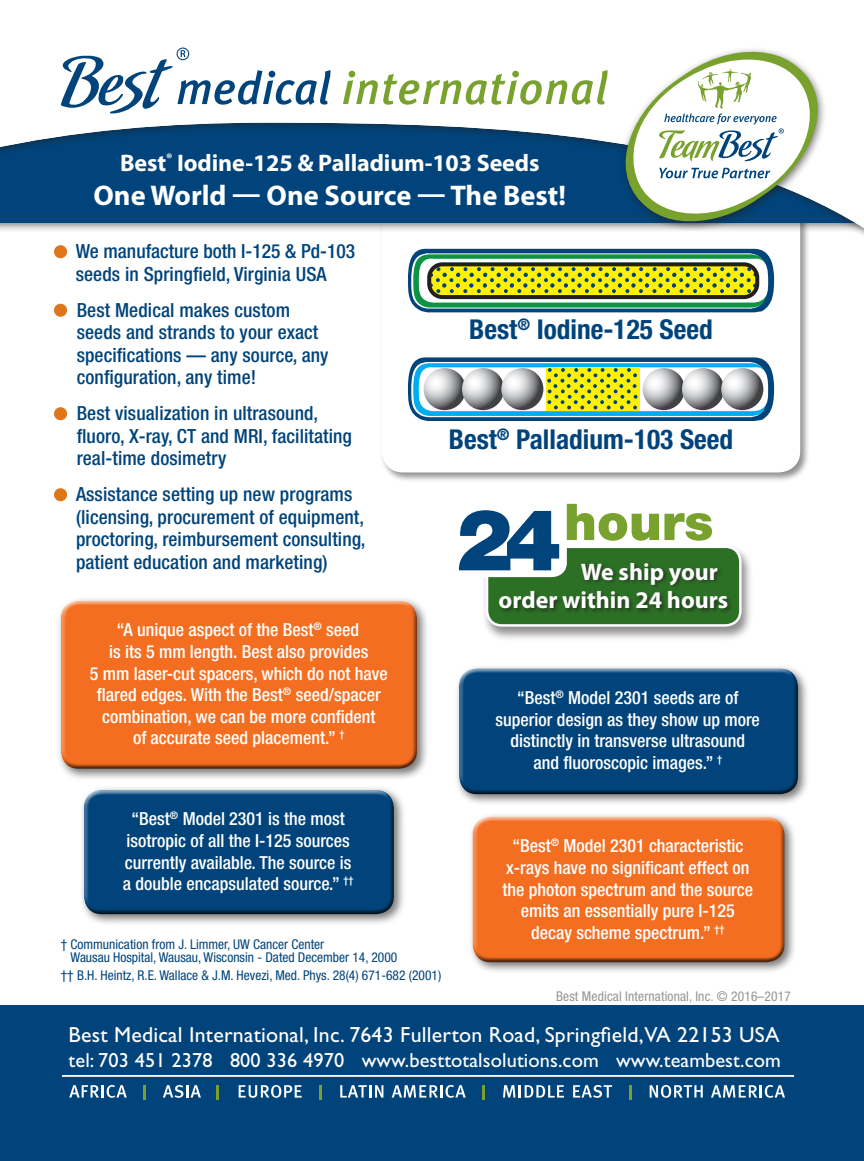
<style>
.page{position:relative;width:864px;height:1161px;background:#fff}
.page>*{position:absolute;margin:0;border:0;box-sizing:border-box;transform-origin:0 0}
.t1{font:900 85.35px "Helvetica Neue";color:#00447b}
.t2{font:900 50.7px "Helvetica Neue";color:#78a22d}
.t3{font:700 28.5px "Myriad Pro";color:#fff}
.t4{font:700 condensed 27.3px "Helvetica Neue";color:#00447b}
.t5{font:700 24px/28.8px "Myriad Pro";letter-spacing:-.005em;color:#fff}
.t6{font:700 23.4px "Helvetica Neue";color:#00447b}
.t7{font:21.9px "Gill Sans";letter-spacing:.01em;color:#fff}
.t8{font:21.3px/25.5px "Gill Sans";color:#fff}
.t9{font:20.4px "Gill Sans";letter-spacing:.005em;color:#fff}
.t10{font:500 condensed 19.5px/22.5px "Helvetica Neue";letter-spacing:.005em;color:#00447b}
.t11{font:500 condensed 18px/21.6px "Helvetica Neue";color:#fff;text-align:center}
.t12{font:condensed 13.5px/13.5px "Helvetica Neue";color:#00447b}
.t13{font:condensed 13.5px "Helvetica Neue";letter-spacing:.01em;color:#939598}
</style>
<div class="page">
<div style="left:482px;top:544px;width:272px;height:98px;background:#231f20;opacity:.5"></div>
<div style="left:487px;top:547px;width:253px;height:78px;background:#2b7025;border-radius:15px"></div>
<div style="left:486px;top:546px;width:256px;height:81px;border:2px solid #fff;border-radius:15px"></div>
<div style="left:411px;top:452px;width:156px;height:125px;background:#fff;border-radius:15px"></div>
<div style="left:498px;top:561px;width:235px;height:53px;background:#231f20;opacity:.6"></div>
<div style="left:379px;top:92px;width:431px;height:391px;background:#231f20;opacity:.5"></div>
<div style="left:382px;top:94px;width:418px;height:378px;background:#fff;border-radius:22px"></div>
<svg style="left:408px;top:248px;width:367px;height:65px;background:#96b865"></svg>
<div style="left:427px;top:262px;width:332px;height:37px;border:4px solid #231f20;border-radius:13px"></div>
<svg style="left:408px;top:357px;width:367px;height:64px"></svg>
<svg style="left:424px;top:368px;width:42px;height:42px"></svg>
<svg style="left:462px;top:368px;width:42px;height:42px"></svg>
<svg style="left:501px;top:368px;width:42px;height:42px"></svg>
<svg style="left:643px;top:368px;width:42px;height:42px"></svg>
<svg style="left:682px;top:368px;width:42px;height:42px"></svg>
<svg style="left:721px;top:368px;width:42px;height:42px"></svg>
<div style="left:0;top:0;width:864px;height:246px;background:#fff"></div>
<div style="left:0;top:1006px;width:864px;height:155px;background:#00447b"></div>
<svg style="left:69px;top:1085px;width:58px;height:13px"></svg>
<svg style="left:163px;top:1085px;width:38px;height:13px"></svg>
<svg style="left:239px;top:1085px;width:63px;height:13px"></svg>
<svg style="left:340px;top:1085px;width:43px;height:13px"></svg>
<svg style="left:392px;top:1085px;width:74px;height:13px"></svg>
<svg style="left:503px;top:1085px;width:61px;height:13px"></svg>
<svg style="left:573px;top:1085px;width:39px;height:13px"></svg>
<svg style="left:650px;top:1085px;width:53px;height:13px"></svg>
<svg style="left:711px;top:1085px;width:74px;height:13px"></svg>
<hr style="left:143px;top:1085px;width:3px;height:15px;background:#78a22d">
<svg style="left:216px;top:1085px;width:2px;height:15px"></svg>
<hr style="left:319px;top:1085px;width:3px;height:15px;background:#78a22d">
<svg style="left:482px;top:1085px;width:2px;height:15px"></svg>
<svg style="left:629px;top:1085px;width:2px;height:15px"></svg>
<hr style="left:62px;top:1075px;width:732px;height:2px;background:#fff">
<div style="left:54px;top:245px;width:13px;height:13px;background:#de761b;border-radius:50%"></div>
<div style="left:54px;top:304px;width:13px;height:13px;background:#de761b;border-radius:50%"></div>
<div style="left:54px;top:407px;width:13px;height:13px;background:#de761b;border-radius:50%"></div>
<div style="left:54px;top:488px;width:13px;height:13px;background:#de761b;border-radius:50%"></div>
<svg style="left:0;top:47px;width:864px;height:190px;fill:#00447b"></svg>
<svg style="left:61px;top:48px;width:270px;height:67px"></svg>
<div style="left:619px;top:46px;width:208px;height:185px;background:#231f20;opacity:.6"></div>
<svg style="left:343px;top:48px;width:491px;height:177px"></svg>
<div style="left:56px;top:596px;width:373px;height:184px;background:#231f20;opacity:.6"></div>
<div style="left:60px;top:597px;width:358px;height:166px;background:#fff;opacity:.75"></div>
<div style="left:60px;top:605px;width:359px;height:166px;background:#f36e21"></div>
<div style="left:468px;top:812px;width:328px;height:162px;background:#231f20;opacity:.6"></div>
<div style="left:471px;top:813px;width:315px;height:144px;background:#fff;opacity:.75"></div>
<div style="left:471px;top:822px;width:315px;height:142px;background:#231f20;opacity:.75"></div>
<div style="left:79px;top:785px;width:327px;height:141px;background:#231f20;opacity:.6"></div>
<div style="left:84px;top:785px;width:311px;height:123px;background:#fff;opacity:.75"></div>
<div style="left:84px;top:795px;width:312px;height:121px;background:#231f20;opacity:.75"></div>
<div style="left:455px;top:664px;width:355px;height:142px;background:#231f20;opacity:.6"></div>
<div style="left:458px;top:665px;width:341px;height:123px;background:#fff;opacity:.75"></div>
<div style="left:458px;top:673px;width:342px;height:124px;background:#231f20;opacity:.75"></div>
<h3 class="t5" style="left:120px;top:148px;width:421px">Best<sup>®</sup> Iodine-125 &amp; Palladium-103 Seeds</h3>
<h3 class="t3" style="left:93px;top:177px;width:474px">One World — One Source — The Best!</h3>
<p class="t10" style="left:76px;top:240px;width:281px">We manufacture both I-125 &amp; Pd-103 seeds in Springfield, Virginia USA</p>
<p class="t10" style="left:77px;top:298px;width:253px">Best Medical makes custom seeds and strands to your exact specifications — any source, any configuration, any time!</p>
<p class="t10" style="left:77px;top:402px;width:277px">Best visualization in ultrasound, fluoro, X-ray, CT and MRI, facilitating real-time dosimetry</p>
<p class="t10" style="left:76px;top:483px;width:291px">Assistance setting up new programs (licensing, procurement of equipment, proctoring, reimbursement consulting, patient education and marketing)</p>
<h3 class="t4" style="left:469px;top:313px;width:245px">Best<sup>®</sup> Iodine-125 Seed</h3>
<p class="t6" style="left:446px;top:325px;width:292px">Best<sup>®</sup> Palladium-103 Seed</p>
<h3 class="t4" style="left:449px;top:423px;width:286px">Best<sup>®</sup> Palladium-103 Seed</h3>
<h2 class="t2" style="left:564px;top:492px;width:151px">hours</h2>
<h1 class="t1" style="left:456px;top:489px;width:107px">24</h1>
<h3 class="t5" style="left:499px;top:556px;width:231px;text-indent:82px">We ship your order within 24 hours</h3>
<p class="t11" style="left:90px;top:619px;width:299px">“A unique aspect of the Best<sup>®</sup> seed<br>is its 5 mm length. Best also provides<br>5 mm laser-cut spacers, which do not have flared edges. With the Best<sup>®</sup> seed/spacer combination, we can be more confident<br>of accurate seed placement.” <sup>†</sup></p>
<p class="t11" style="left:123px;top:808px;width:232px">“Best<sup>®</sup> Model 2301 is the most isotropic of all the I-125 sources currently available. The source is a double encapsulated source.” <sup>††</sup></p>
<p class="t12" style="left:70px;top:937px;width:328px;text-indent:-10px">† Communication from J. Limmer, UW Cancer Center<br>Wausau Hospital, Wausau, Wisconsin - Dated December 14, 2000</p>
<p class="t12" style="left:61px;top:969px;width:382px">†† B.H. Heintz, R.E. Wallace &amp; J.M. Hevezi, Med. Phys. 28(4) 671-682 (2001)</p>
<p class="t11" style="left:496px;top:687px;width:266px">“Best<sup>®</sup> Model 2301 seeds are of superior design as they show up more distinctly in transverse ultrasound and fluoroscopic images.” <sup>†</sup></p>
<p class="t11" style="left:502px;top:835px;width:252px">“Best<sup>®</sup> Model 2301 characteristic x-rays have no significant effect on the photon spectrum and the source emits an essentially pure I-125 decay scheme spectrum.” <sup>††</sup></p>
<p class="t13" style="left:556px;top:989px;width:236px">Best Medical International, Inc. © 2016–2017</p>
<p class="t8" style="left:69px;top:1019px;width:690px">Best Medical International, Inc. 7643 Fullerton Road, Springfield,VA 22153 USA<br>703 451 2378 800 336 4970 www.bestmedical.com www.teambest.com</p>
<p class="t7" style="left:69px;top:1022px;width:713px">Best Medical International, Inc. 7643 Fullerton Road, Springfield,VA 22153 USA</p>
<p class="t9" style="left:69px;top:1048px;width:714px">tel: 703 451 2378 800 336 4970 www.besttotalsolutions.com www.teambest.com</p>
</div>
